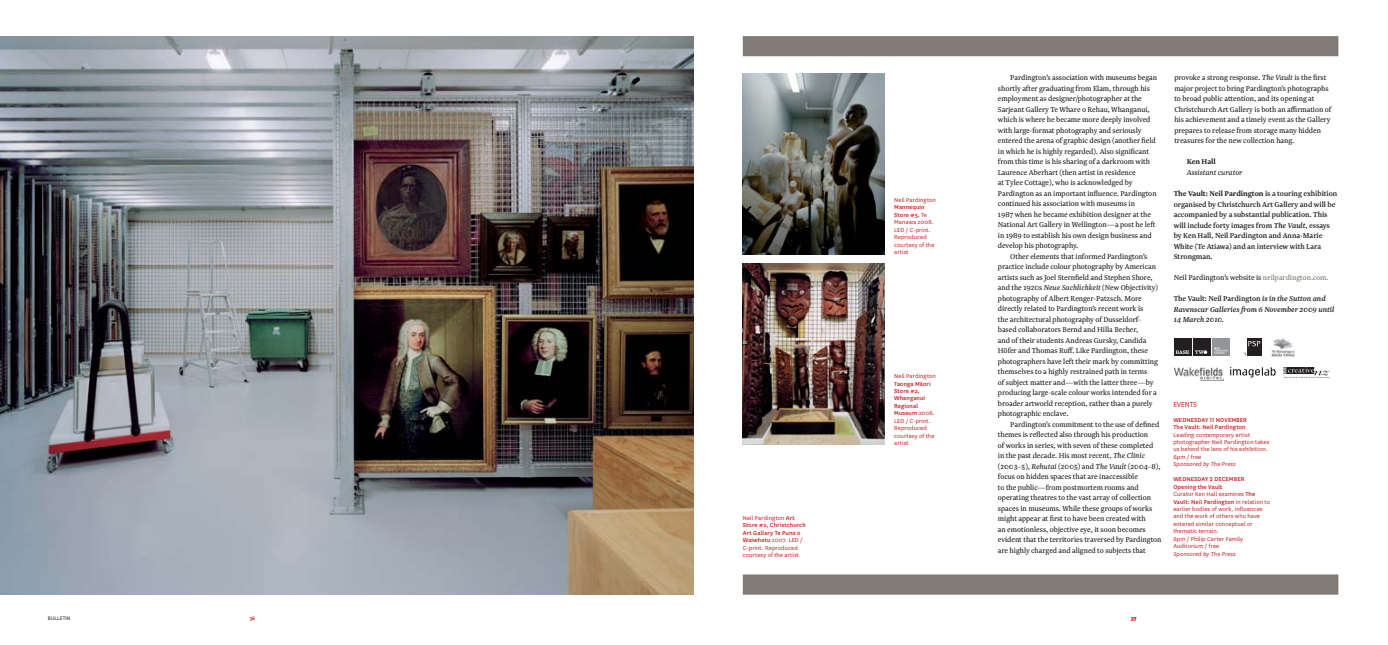
<style>
.page{position:relative;width:1388px;height:645px;background:#fff}
.page>*{position:absolute;margin:0;border:0;box-sizing:border-box;transform-origin:0 0}
.t1{font:8.58px "National";color:#cc1b22;scale:.9 1}
.t2{font:8.31px/10.5px "Newzald";letter-spacing:-.005em;color:#231f20}
.t3{font:500 8.31px/10.5px "Newzald";letter-spacing:-.005em;color:#231f20}
.t4{font:italic 500 8.31px/10.5px "Newzald";letter-spacing:-.005em;color:#231f20}
.t5{font:italic 8.31px "Newzald";letter-spacing:-.005em;color:#231f20}
.t6{font:700 8.31px "Newzald";letter-spacing:-.005em;color:#231f20}
.t7{font:6.56px/7.4px "National";letter-spacing:.015em;color:#c51d23}
.t8{font:500 6.56px/7.4px "National";letter-spacing:.01em;color:#c51d23}
.t9{font:italic 6.56px "National";letter-spacing:.01em;color:#c51d23}
.t10{font:5.95px "National";color:#231f20}
.t11{font:600 5.69px "National";color:#cc1b22}
.s1{font-weight:500}
.s2{font-style:italic}
.s3{font-weight:700}
.s4{color:#807b75}
.s5{font-style:normal}
</style>
<div class="page">
<img style="left:0;top:36px;width:693px;height:558px">
<div style="left:742px;top:36px;width:596px;height:20px;background:#807b75"></div>
<div style="left:742px;top:574px;width:596px;height:20px;background:#807b75"></div>
<img style="left:742px;top:263px;width:142px;height:181px">
<img style="left:742px;top:74px;width:142px;height:180px">
<div style="left:1212px;top:338px;width:18px;height:18px;background:#939598"></div>
<svg style="left:1214px;top:347px;width:13px;height:6px"></svg>
<div style="left:1193px;top:338px;width:17px;height:18px;background:#231f20"></div>
<svg style="left:1195px;top:350px;width:12px;height:4px"></svg>
<div style="left:1173px;top:338px;width:18px;height:18px;background:#231f20"></div>
<svg style="left:1175px;top:350px;width:14px;height:4px"></svg>
<svg style="left:1230px;top:367px;width:45px;height:10px"></svg>
<div style="left:1246px;top:338px;width:15px;height:17px;background:#231f20"></div>
<svg style="left:1243px;top:340px;width:17px;height:15px"></svg>
<img style="left:1271px;top:338px;width:23px;height:19px">
<img style="left:1174px;top:367px;width:49px;height:13px">
<svg style="left:1283px;top:367px;width:46px;height:11px"></svg>
<p class="t7" style="left:742px;top:514px;width:64px">Neil Pardington <span class="s1">Art<br>Store #2, Christchurch<br>Art Gallery Te Puna o<br>Waiwhetu</span> 2007. LED /<br>C-print. Reproduced courtesy of the artist</p>
<p class="t7" style="left:894px;top:197px;width:43px">Neil Pardington</p>
<p class="t7" style="left:894px;top:204px;width:42px"><span class="s1">Mannequin<br>Store #5,</span> Te<br>Manawa 2008.<br>LED / C-print.<br>Reproduced courtesy of the artist</p>
<p class="t7" style="left:894px;top:372px;width:43px">Neil Pardington</p>
<p class="t7" style="left:894px;top:380px;width:42px"><span class="s1">Taonga Māori<br>Store #2,<br>Whanganui<br>Regional<br>Museum</span> 2006.<br>LED / C-print.<br>Reproduced courtesy of the artist</p>
<p class="t2" style="left:997px;top:73px;width:161px;text-indent:12px">Pardington’s association with museums began shortly after graduating from Elam, through his employment as designer/photographer at the Sarjeant Gallery Te Whare o Rehau, Whanganui, which is where he became more deeply involved with large-format photography and seriously entered the arena of graphic design (another field in which he is highly regarded). Also significant from this time is his sharing of a darkroom with Laurence Aberhart (then artist in residence<br>at Tylee Cottage), who is acknowledged by Pardington as an important influence. Pardington continued his association with museums in<br>1987 when he became exhibition designer at the National Art Gallery in Wellington—a post he left in 1989 to establish his own design business and develop his photography.</p>
<p class="t2" style="left:997px;top:251px;width:162px;text-indent:12px">Other elements that informed Pardington’s practice include colour photography by American artists such as Joel Sternfield and Stephen Shore, and the 1920s <span class="s2">Neue Sachlichkeit</span> (New Objectivity) photography of Albert Renger-Patzsch. More directly related to Pardington’s recent work is<br>the architectural photography of Dusseldorf&shy;based collaborators Bernd and Hilla Becher,<br>and of their students Andreas Gursky, Candida Höfer and Thomas Ruff. Like Pardington, these photographers have left their mark by committing themselves to a highly restrained path in terms<br>of subject matter and—with the latter three—by producing large-scale colour works intended for a broader artworld reception, rather than a purely photographic enclave.</p>
<p class="t2" style="left:997px;top:419px;width:165px;text-indent:12px">Pardington’s commitment to the use of defined themes is reflected also through his production<br>of works in series, with seven of these completed in the past decade. His most recent, <span class="s2">The Clinic </span>(2003–5), <span class="s2">Rehutai</span> (2005) and <span class="s2">The Vault</span> (2004–8), focus on hidden spaces that are inaccessible<br>to the public—from postmortem rooms and operating theatres to the vast array of collection spaces in museums. While these groups of works might appear at first to have been created with<br>an emotionless, objective eye, it soon becomes evident that the territories traversed by Pardington are highly charged and aligned to subjects that</p>
<p class="t2" style="left:1174px;top:73px;width:159px">provoke a strong response. <span class="s2">The Vault</span> is the first major project to bring Pardington’s photographs to broad public attention, and its opening at Christchurch Art Gallery is both an affirmation of his achievement and a timely event as the Gallery prepares to release from storage many hidden treasures for the new collection hang.</p>
<p class="t6" style="left:1186px;top:158px;width:31px">Ken Hall</p>
<p class="t5" style="left:1186px;top:169px;width:57px">Assistant curator</p>
<p class="t3" style="left:1173px;top:189px;width:165px"><span class="s3">The Vault: Neil Pardington</span> is a touring exhibition organised by Christchurch Art Gallery and will be accompanied by a substantial publication. This will include forty images from <span class="s2">The Vault</span>, essays by Ken Hall, Neil Pardington and Anna-Marie White (Te Atiawa) and an interview with Lara Strongman.</p>
<p class="t2" style="left:1173px;top:273px;width:156px">Neil Pardington’s website is <span class="s4">neilpardington.com.</span></p>
<p class="t4" style="left:1173px;top:294px;width:162px"><span class="s5">The Vault: Neil Pardington</span> is in the Sutton and<br>Ravenscar Galleries from 6 November 2009 until<br>14 March 2010.</p>
<p class="t1" style="left:1173px;top:400px;width:28px">EVENTS</p>
<p class="t8" style="left:1173px;top:416px;width:75px">WEDNESDAY 11 NOVEMBER<br>The Vault: Neil Pardington</p>
<p class="t7" style="left:1173px;top:431px;width:98px">Leading contemporary artist photographer Neil Pardington takes us behind the lens of his exhibition.<br>6pm / free</p>
<p class="t9" style="left:1173px;top:461px;width:64px">Sponsored by The Press</p>
<p class="t7" style="left:1173px;top:475px;width:98px"><span class="s1">WEDNESDAY 2 DECEMBER<br>Opening the Vault<br></span>Curator Ken Hall examines <span class="s1">The<br>Vault: Neil Pardington</span> in relation to earlier bodies of work, influences and the work of others who have entered similar conceptual or thematic terrain.<br>6pm / Philip Carter Family<br>Auditorium / free</p>
<p class="t9" style="left:1173px;top:550px;width:64px">Sponsored by The Press</p>
<p class="t10" style="left:48px;top:615px;width:24px">BULLETIN</p>
<p class="t11" style="left:250px;top:615px;width:7px">36</p>
<p class="t11" style="left:1131px;top:615px;width:7px">37</p>
</div>
